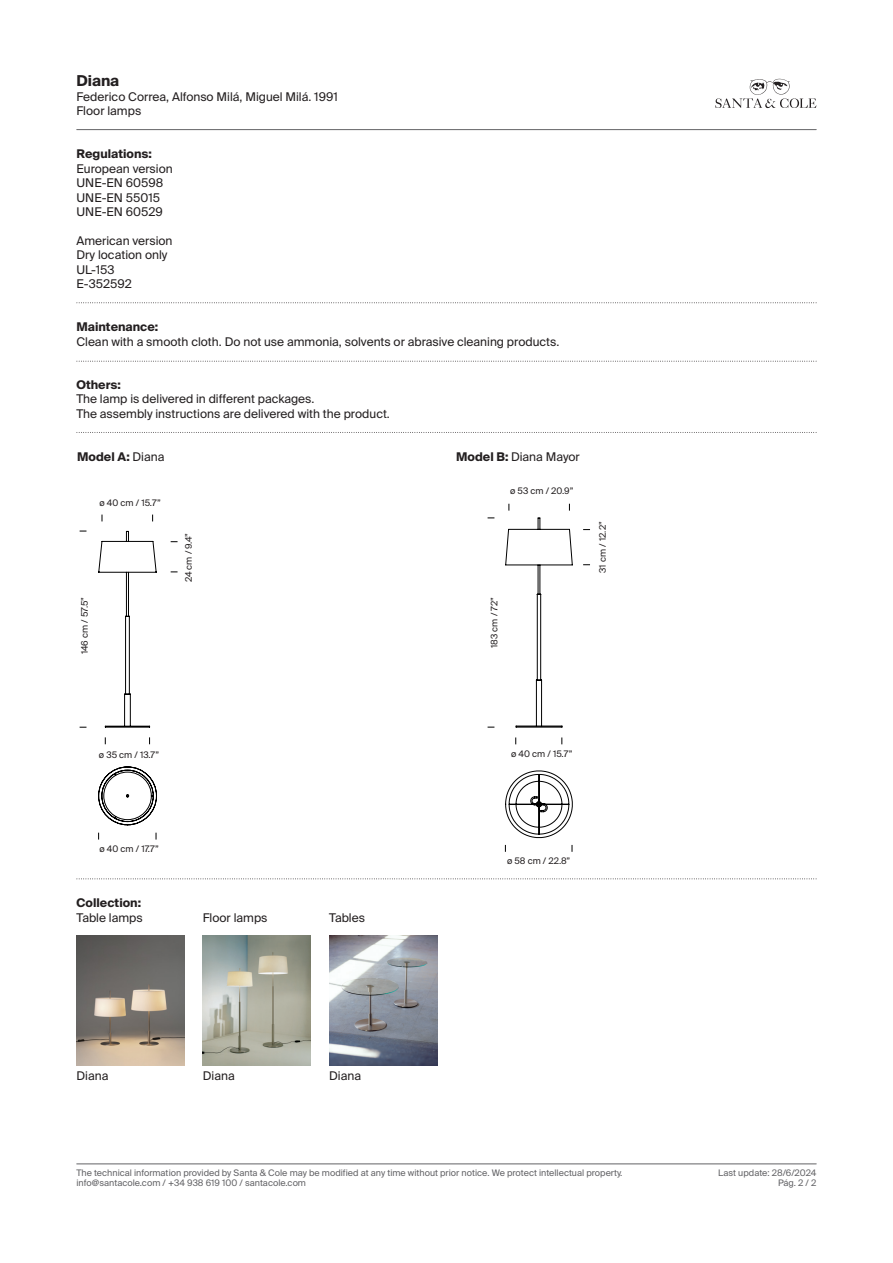
<style>
.page{position:relative;width:893px;height:1263px;background:#fff}
.page>*{position:absolute;margin:0;border:0;box-sizing:border-box;transform-origin:0 0}
.t1{font:700 15px "Suisse Intl";color:#231f20}
.t2{font:12px/14.4px "Suisse Intl";color:#231f20}
.t3{font:700 12px "Suisse Intl";color:#231f20}
.t4{font:9px "Suisse Intl";color:#636366}
.COTA{font:9px "Suisse Intl";color:#231f20}
.s1{font-weight:700}
.s2{font-weight:400}
</style>
<div class="page">
<svg style="left:715px;top:79px;width:101px;height:29px"></svg>
<hr style="left:77px;top:129px;width:739px;height:1px;background:#636366">
<hr style="left:77px;top:1163px;width:739px;height:1px;background:#636366">
<svg style="left:77px;top:432px;width:740px;height:1px"></svg>
<svg style="left:77px;top:361px;width:740px;height:1px"></svg>
<svg style="left:77px;top:302px;width:740px;height:1px"></svg>
<svg style="left:77px;top:878px;width:740px;height:1px"></svg>
<img style="left:203px;top:936px;width:108px;height:129px">
<img style="left:330px;top:936px;width:107px;height:129px">
<img style="left:77px;top:936px;width:108px;height:129px">
<svg style="left:98px;top:531px;width:59px;height:196px"></svg>
<svg style="left:98px;top:766px;width:59px;height:59px"></svg>
<svg style="left:505px;top:518px;width:68px;height:320px"></svg>
<p class="t1" style="left:77px;top:72px;width:44px">Diana</p>
<p class="t2" style="left:77px;top:89px;width:263px">Federico Correa, Alfonso Milá, Miguel Milá. 1991<br>Floor lamps</p>
<p class="t2" style="left:77px;top:147px;width:98px"><span class="s1">Regulations:<br></span>European version<br>UNE-EN 60598</p>
<p class="t2" style="left:77px;top:190px;width:85px">UNE-EN 55015</p>
<p class="t2" style="left:77px;top:205px;width:88px">UNE-EN 60529</p>
<p class="t2" style="left:77px;top:233px;width:97px">American version</p>
<p class="t2" style="left:77px;top:248px;width:92px">Dry location only</p>
<p class="t2" style="left:77px;top:262px;width:40px">UL-153</p>
<p class="t2" style="left:77px;top:277px;width:57px">E-352592</p>
<p class="t2" style="left:77px;top:320px;width:484px"><span class="s1">Maintenance:<br></span>Clean with a smooth cloth. Do not use ammonia, solvents or abrasive cleaning products.</p>
<p class="t2" style="left:77px;top:377px;width:239px"><span class="s1">Others:<br></span>The lamp is delivered in different packages.</p>
<p class="t2" style="left:77px;top:406px;width:315px">The assembly instructions are delivered with the product.</p>
<p class="t3" style="left:77px;top:450px;width:89px">Model A: <span class="s2">Diana</span></p>
<p class="t2" style="left:456px;top:449px;width:125px"><span class="s1">Model B:</span> Diana Mayor</p>
<p class="COTA" style="left:99px;top:498px;width:63px">ø 40 cm / 15.7”</p>
<p class="COTA" style="left:510px;top:485px;width:65px">ø 53 cm / 20.9”</p>
<p class="COTA" style="left:79px;top:654px;width:59px;rotate:-90deg">146 cm / 57.5”</p>
<p class="COTA" style="left:183px;top:582px;width:51px;rotate:-90deg">24 cm / 9.4”</p>
<p class="COTA" style="left:489px;top:648px;width:52px;rotate:-90deg">183 cm / 72”</p>
<p class="COTA" style="left:597px;top:573px;width:53px;rotate:-90deg">31 cm / 12.2”</p>
<p class="COTA" style="left:99px;top:749px;width:62px">ø 35 cm / 13.7”</p>
<p class="COTA" style="left:511px;top:748px;width:63px">ø 40 cm / 15.7”</p>
<p class="COTA" style="left:99px;top:844px;width:61px">ø 40 cm / 17.7”</p>
<p class="t3" style="left:77px;top:896px;width:66px">Collection:</p>
<p class="t2" style="left:77px;top:910px;width:68px">Table lamps</p>
<p class="t2" style="left:203px;top:910px;width:66px">Floor lamps</p>
<p class="t2" style="left:329px;top:910px;width:37px">Tables</p>
<p class="COTA" style="left:507px;top:856px;width:65px">ø 58 cm / 22.8”</p>
<p class="t2" style="left:77px;top:1069px;width:33px">Diana</p>
<p class="t2" style="left:203px;top:1069px;width:33px">Diana</p>
<p class="t2" style="left:329px;top:1069px;width:33px">Diana</p>
<p class="t4" style="left:77px;top:1167px;width:547px">The technical information provided by Santa &amp; Cole may be modified at any time without prior notice. We protect intellectual property.</p>
<p class="t4" style="left:718px;top:1167px;width:100px">Last update: 28/6/2024</p>
<p class="t4" style="left:77px;top:1178px;width:231px">info@santacole.com / +34 938 619 100 / santacole.com</p>
<p class="t4" style="left:778px;top:1178px;width:40px">Pág. 2 / 2</p>
</div>
